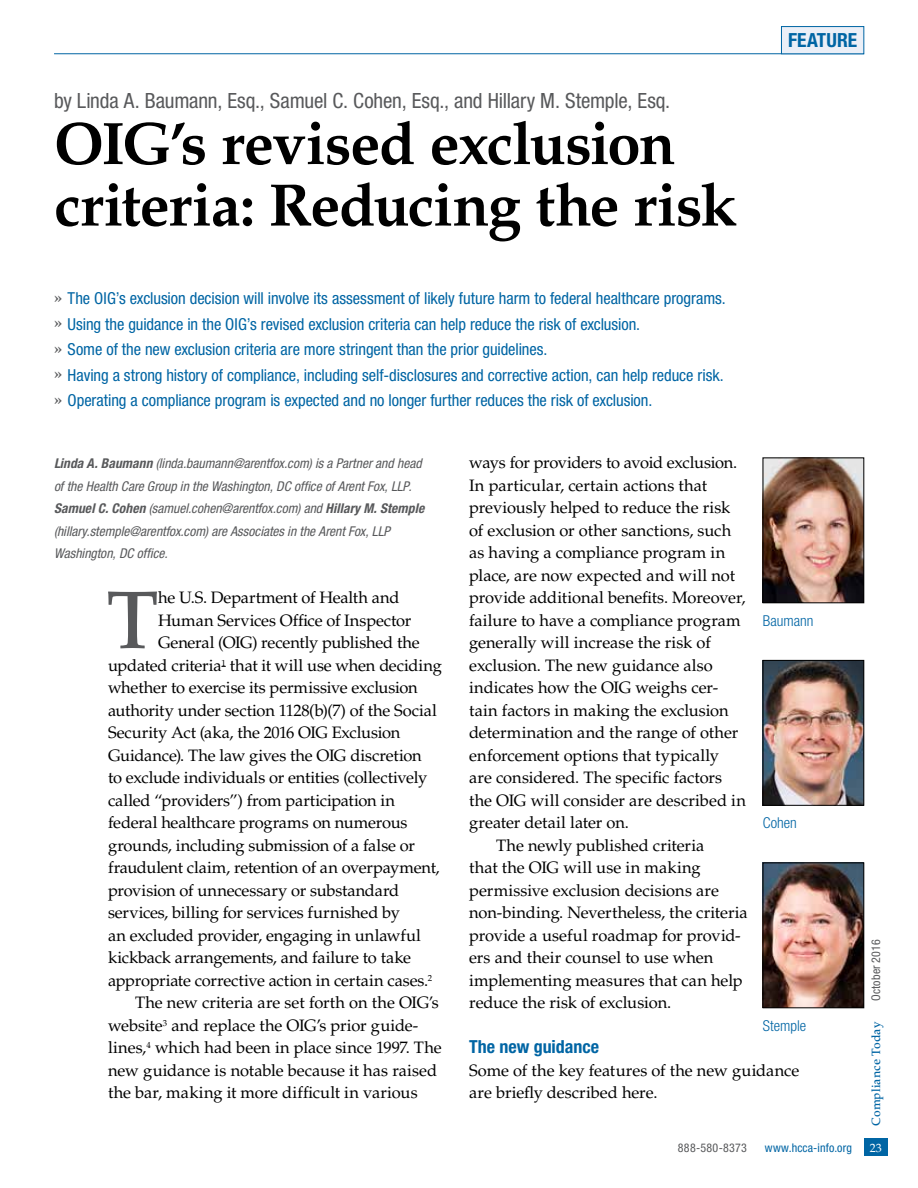
<style>
.page{position:relative;width:918px;height:1188px;background:#fff}
.page>*{position:absolute;margin:0;border:0;box-sizing:border-box;transform-origin:0 0}
.t1{font:500 81.3px "Palatino LT Std";color:#58595b}
.t2{font:700 60px/61.5px "Palatino LT Std";letter-spacing:-.02em;color:#000}
.t3{font:condensed 21px "Helvetica Neue LT Std";letter-spacing:-.01em;color:#58595b}
.t4{font:700 condensed 19.5px "Helvetica Neue LT Std";letter-spacing:.005em;color:#0065a4}
.t5{font:700 condensed 18px "Helvetica Neue LT Std";letter-spacing:-.005em;color:#0065a4}
.t6{font:16.5px/22.5px "Palatino LT Std";letter-spacing:-.005em;color:#000}
.t7{font:condensed 16.5px/25.5px "Helvetica Neue LT Std";letter-spacing:-.005em;color:#0065a4}
.t8{font:300 condensed 15px "Helvetica Neue LT Std";color:#0065a4}
.t9{font:italic condensed 13.5px/22.5px "Helvetica Neue LT Std";color:#58595b}
.t10{font:condensed 12px "Helvetica Neue LT Std";letter-spacing:.015em;color:#58595b}
.t11{font:condensed 12px "Helvetica Neue LT Std";letter-spacing:.01em;color:#0065a4}
.t12{font:500 12px "Palatino LT Std";letter-spacing:.005em;color:#0065a4}
.t13{font:12px "Palatino LT Std";color:#fff}
.s1{font-family:"Palatino LT Std";font-weight:500;font-stretch:normal;color:#58595b}
.s2{font-weight:700}
</style>
<div class="page">
<div style="left:864px;top:1139px;width:24px;height:17px;background:#0065a4"></div>
<hr style="left:54px;top:54px;width:810px;height:1px;background:#0065a4">
<div style="left:781px;top:27px;width:83px;height:27px;background:#ebeff7"></div>
<div style="left:781px;top:26px;width:83px;height:28px;border:1px solid #0065a4"></div>
<img style="left:765px;top:460px;width:97px;height:141px">
<div style="left:763px;top:458px;width:101px;height:145px;border:1px solid #000"></div>
<img style="left:765px;top:662px;width:97px;height:142px">
<div style="left:763px;top:660px;width:101px;height:146px;border:1px solid #000"></div>
<img style="left:765px;top:865px;width:97px;height:141px">
<div style="left:763px;top:863px;width:101px;height:145px;border:1px solid #000"></div>
<p class="t3" style="left:54px;top:88px;width:618px">by Linda A. Baumann, Esq., Samuel C. Cohen, Esq., and Hillary M. Stemple, Esq.</p>
<h2 class="t2" style="left:54px;top:114px;width:685px">OIG’s revised exclusion criteria: Reducing the risk</h2>
<p class="t4" style="left:788px;top:28px;width:71px">FEATURE</p>
<p class="t7" style="left:54px;top:286px;width:673px"><span class="s1">»</span> The OIG’s exclusion decision will involve its assessment of likely future harm to federal healthcare programs. <span class="s1">»</span> Using the guidance in the OIG’s revised exclusion criteria can help reduce the risk of exclusion.<br><span class="s1">»</span> Some of the new exclusion criteria are more stringent than the prior guidelines.<br><span class="s1">»</span> Having a strong history of compliance, including self-disclosures and corrective action, can help reduce risk. <span class="s1">»</span> Operating a compliance program is expected and no longer further reduces the risk of exclusion.</p>
<p class="t9" style="left:54px;top:452px;width:372px"><span class="s2">Linda A. Baumann</span> (linda.baumann@arentfox.com) is a Partner and head of the Health Care Group in the Washington, DC office of Arent Fox, LLP.<br><span class="s2">Samuel C. Cohen</span> (samuel.cohen@arentfox.com) and <span class="s2">Hillary M. Stemple </span>(hillary.stemple@arentfox.com) are Associates in the Arent Fox, LLP Washington, DC office.</p>
<h1 class="t1" style="left:107px;top:573px;width:53px">T</h1>
<p class="t6" style="left:158px;top:586px;width:243px">he U.S. Department of Health and</p>
<p class="t6" style="left:158px;top:609px;width:255px">Human Services Office of Inspector</p>
<p class="t6" style="left:158px;top:631px;width:263px">General (OIG) recently published the</p>
<p class="t6" style="left:108px;top:654px;width:335px">updated criteria<sup>1</sup> that it will use when deciding</p>
<p class="t6" style="left:108px;top:676px;width:311px">whether to exercise its permissive exclusion</p>
<p class="t6" style="left:108px;top:699px;width:330px">authority under section 1128(b)(7) of the Social</p>
<p class="t6" style="left:108px;top:721px;width:294px">Security Act (aka, the 2016 OIG Exclusion</p>
<p class="t6" style="left:108px;top:744px;width:315px">Guidance). The law gives the OIG discretion</p>
<p class="t6" style="left:108px;top:766px;width:321px">to exclude individuals or entities (collectively</p>
<p class="t6" style="left:108px;top:789px;width:289px">called “providers”) from participation in</p>
<p class="t6" style="left:108px;top:811px;width:301px">federal healthcare programs on numerous</p>
<p class="t6" style="left:108px;top:834px;width:309px">grounds, including submission of a false or</p>
<p class="t6" style="left:108px;top:856px;width:333px">fraudulent claim, retention of an overpayment,</p>
<p class="t6" style="left:108px;top:879px;width:293px">provision of unnecessary or substandard</p>
<p class="t6" style="left:108px;top:902px;width:293px">services, billing for services furnished by</p>
<p class="t6" style="left:108px;top:924px;width:314px">an excluded provider, engaging in unlawful</p>
<p class="t6" style="left:108px;top:947px;width:305px">kickback arrangements, and failure to take</p>
<p class="t6" style="left:108px;top:969px;width:326px">appropriate corrective action in certain cases.<sup>2</sup></p>
<p class="t6" style="left:135px;top:991px;width:305px">The new criteria are set forth on the OIG’s</p>
<p class="t6" style="left:108px;top:1014px;width:312px">website<sup>3</sup> and replace the OIG’s prior guide-</p>
<p class="t6" style="left:108px;top:1036px;width:335px">lines,<sup>4</sup> which had been in place since 1997. The</p>
<p class="t6" style="left:108px;top:1059px;width:331px">new guidance is notable because it has raised</p>
<p class="t6" style="left:108px;top:1081px;width:311px">the bar, making it more difficult in various</p>
<p class="t6" style="left:469px;top:451px;width:270px">ways for providers to avoid exclusion.</p>
<p class="t6" style="left:469px;top:474px;width:239px">In particular, certain actions that</p>
<p class="t6" style="left:469px;top:496px;width:263px">previously helped to reduce the risk</p>
<p class="t6" style="left:469px;top:519px;width:264px">of exclusion or other sanctions, such</p>
<p class="t6" style="left:469px;top:541px;width:258px">as having a compliance program in</p>
<p class="t6" style="left:469px;top:564px;width:268px">place, are now expected and will not</p>
<p class="t6" style="left:469px;top:586px;width:278px">provide additional benefits. Moreover,</p>
<p class="t6" style="left:469px;top:609px;width:273px">failure to have a compliance program</p>
<p class="t6" style="left:469px;top:631px;width:243px">generally will increase the risk of</p>
<p class="t6" style="left:469px;top:654px;width:245px">exclusion. The new guidance also</p>
<p class="t6" style="left:469px;top:677px;width:251px">indicates how the OIG weighs cer-</p>
<p class="t6" style="left:469px;top:699px;width:261px">tain factors in making the exclusion</p>
<p class="t6" style="left:469px;top:722px;width:271px">determination and the range of other</p>
<p class="t6" style="left:469px;top:744px;width:251px">enforcement options that typically</p>
<p class="t6" style="left:469px;top:767px;width:254px">are considered. The specific factors</p>
<p class="t6" style="left:469px;top:789px;width:278px">the OIG will consider are described in</p>
<p class="t6" style="left:469px;top:812px;width:161px">greater detail later on.</p>
<p class="t6" style="left:496px;top:834px;width:210px">The newly published criteria</p>
<p class="t6" style="left:469px;top:857px;width:233px">that the OIG will use in making</p>
<p class="t6" style="left:469px;top:879px;width:251px">permissive exclusion decisions are</p>
<p class="t6" style="left:469px;top:902px;width:280px">non-binding. Nevertheless, the criteria</p>
<p class="t6" style="left:469px;top:924px;width:273px">provide a useful roadmap for provid-</p>
<p class="t6" style="left:469px;top:947px;width:246px">ers and their counsel to use when</p>
<p class="t6" style="left:469px;top:969px;width:275px">implementing measures that can help</p>
<p class="t6" style="left:469px;top:992px;width:204px">reduce the risk of exclusion.</p>
<p class="t5" style="left:469px;top:1036px;width:131px">The new guidance</p>
<p class="t6" style="left:469px;top:1059px;width:332px">Some of the key features of the new guidance are briefly described here.</p>
<p class="t8" style="left:763px;top:612px;width:52px">Baumann</p>
<p class="t8" style="left:763px;top:814px;width:36px">Cohen</p>
<p class="t8" style="left:763px;top:1017px;width:45px">Stemple</p>
<p class="t10" style="left:869px;top:1001px;width:63px;rotate:-90deg">October 2016</p>
<p class="t12" style="left:869px;top:1126px;width:106px;rotate:-90deg">Compliance Today</p>
<p class="t10" style="left:678px;top:1141px;width:71px">888-580-8373</p>
<p class="t11" style="left:765px;top:1141px;width:89px">www.hcca-info.org</p>
<p class="t13" style="left:870px;top:1141px;width:14px">23</p>
</div>
